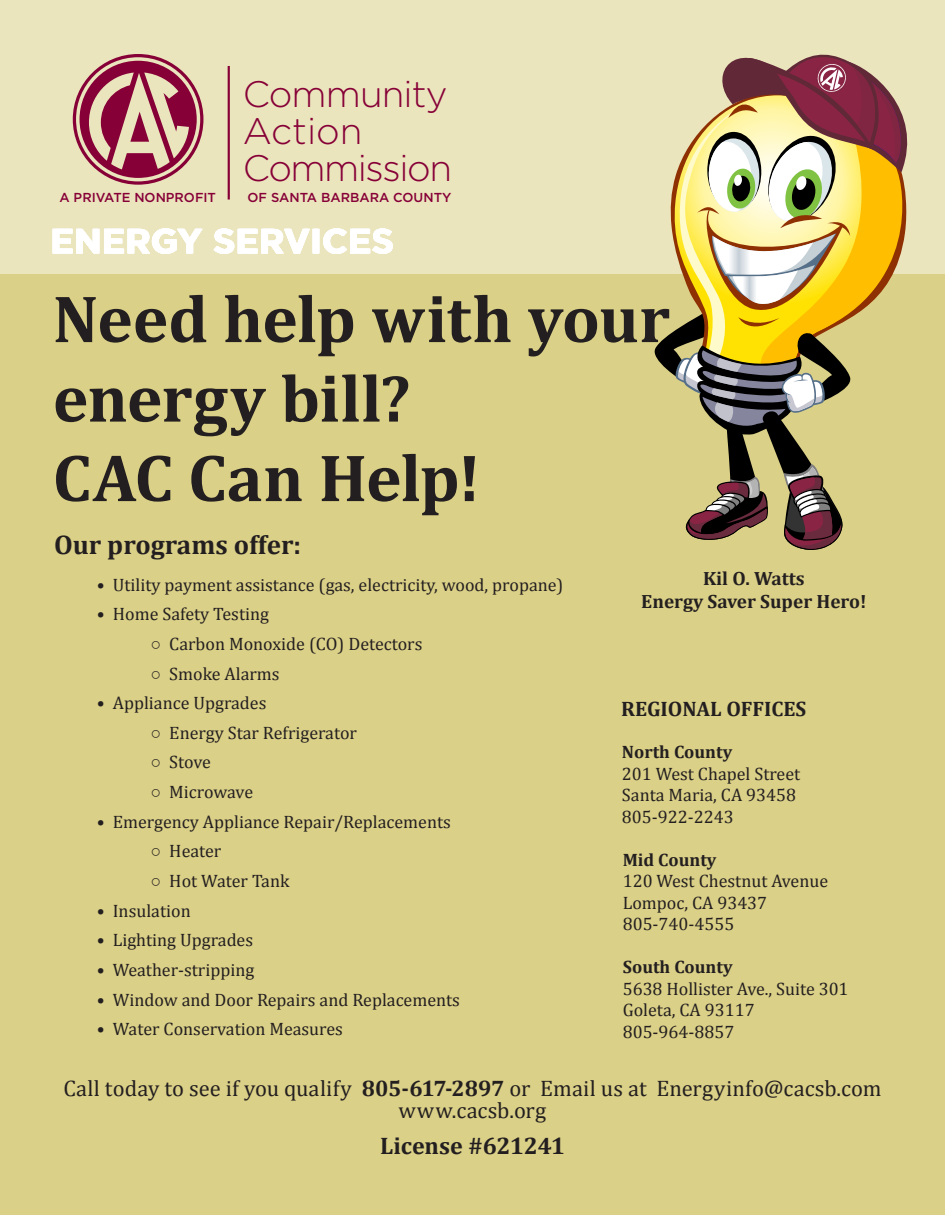
<style>
.page{position:relative;width:945px;height:1215px;background:#fff}
.page>*{position:absolute;margin:0;border:0;box-sizing:border-box;transform-origin:0 0}
.t1{font:700 67.5px "Cambria";letter-spacing:-.015em;color:#231f20}
.t2{font:300 36.75px/36.8px "Gotham";letter-spacing:-.025em;color:#860037}
.t3{font:700 27px "Cambria";color:#231f20}
.t4{font:700 24px "Cambria";letter-spacing:-.01em;color:#231f20}
.t5{font:22.5px "Cambria";letter-spacing:.005em;color:#231f20}
.t6{font:700 21px "Cambria";color:#231f20}
.t7{font:700 19.2px "Cambria";color:#231f20}
.t8{font:18px "Cambria";color:#231f20}
.t9{font:700 18px "Cambria";color:#231f20}
.t10{font:500 13.05px "Gotham";color:#860037}
.s1{font-family:"Century Gothic"}
.s2{font-weight:700}
</style>
<div class="page">
<div style="left:0;top:14px;width:945px;height:1201px;background:#dbd087"></div>
<div style="left:0;top:0;width:945px;height:274px;background:#ebe5bd"></div>
<svg style="left:80px;top:61px;width:117px;height:117px"></svg>
<hr style="left:228px;top:66px;width:2px;height:134px;background:#860037">
<div style="left:73px;top:54px;width:130px;height:131px;border:3px solid #860037;border-radius:50%"></div>
<svg style="left:53px;top:228px;width:340px;height:26px"></svg>
<svg style="left:654px;top:54px;width:254px;height:496px"></svg>
<p class="t2" style="left:243px;top:75px;width:211px">Community<br>Action<br>Commission</p>
<p class="t10" style="left:60px;top:190px;width:158px">A PRIVATE NONPROFIT</p>
<p class="t10" style="left:248px;top:190px;width:205px">OF SANTA BARBARA COUNTY</p>
<p class="t1" style="left:53px;top:278px;width:619px">Need help with your</p>
<p class="t1" style="left:53px;top:357px;width:359px">energy bill?</p>
<p class="t1" style="left:53px;top:437px;width:429px">CAC Can Help!</p>
<p class="t3" style="left:54px;top:529px;width:249px">Our programs offer:</p>
<p class="t8" style="left:97px;top:574px;width:468px">• Utility payment assistance (gas, electricity, wood, propane)</p>
<p class="t8" style="left:97px;top:603px;width:174px">• Home Safety Testing</p>
<p class="t8" style="left:151px;top:633px;width:273px"><span class="s1">○</span> Carbon Monoxide (CO) Detectors</p>
<p class="t8" style="left:151px;top:663px;width:131px"><span class="s1">○</span> Smoke Alarms</p>
<p class="t8" style="left:97px;top:692px;width:171px">• Appliance Upgrades</p>
<p class="t8" style="left:151px;top:722px;width:208px"><span class="s1">○</span> Energy Star Refrigerator</p>
<p class="t8" style="left:151px;top:752px;width:62px"><span class="s1">○</span> Stove</p>
<p class="t8" style="left:151px;top:781px;width:104px"><span class="s1">○</span> Microwave</p>
<p class="t8" style="left:97px;top:811px;width:356px">• Emergency Appliance Repair/Replacements</p>
<p class="t8" style="left:151px;top:841px;width:72px"><span class="s1">○</span> Heater</p>
<p class="t8" style="left:151px;top:870px;width:140px"><span class="s1">○</span> Hot Water Tank</p>
<p class="t8" style="left:97px;top:900px;width:95px">• Insulation</p>
<p class="t8" style="left:97px;top:930px;width:158px">• Lighting Upgrades</p>
<p class="t8" style="left:97px;top:959px;width:159px">• Weather-stripping</p>
<p class="t8" style="left:97px;top:989px;width:365px">• Window and Door Repairs and Replacements</p>
<p class="t8" style="left:97px;top:1019px;width:248px">• Water Conservation Measures</p>
<p class="t7" style="left:703px;top:567px;width:103px">Kil O. Watts</p>
<p class="t7" style="left:641px;top:590px;width:227px">Energy Saver Super Hero!</p>
<p class="t6" style="left:621px;top:696px;width:187px">REGIONAL OFFICES</p>
<p class="t9" style="left:622px;top:741px;width:112px">North County</p>
<p class="t8" style="left:622px;top:763px;width:180px">201 West Chapel Street</p>
<p class="t8" style="left:622px;top:785px;width:176px">Santa Maria, CA 93458</p>
<p class="t8" style="left:622px;top:806px;width:113px">805-922-2243</p>
<p class="t9" style="left:623px;top:849px;width:95px">Mid County</p>
<p class="t8" style="left:623px;top:871px;width:207px">120 West Chestnut Avenue</p>
<p class="t8" style="left:623px;top:892px;width:146px">Lompoc, CA 93437</p>
<p class="t8" style="left:623px;top:914px;width:113px">805-740-4555</p>
<p class="t9" style="left:623px;top:956px;width:111px">South County</p>
<p class="t8" style="left:623px;top:978px;width:227px">5638 Hollister Ave., Suite 301</p>
<p class="t8" style="left:623px;top:1000px;width:133px">Goleta, CA 93117</p>
<p class="t8" style="left:623px;top:1021px;width:113px">805-964-8857</p>
<p class="t5" style="left:63px;top:1075px;width:820px">Call today to see if you qualify <span class="s2">805-617-2897</span> or Email us at Energyinfo@cacsb.com</p>
<p class="t5" style="left:399px;top:1097px;width:149px">www.cacsb.org</p>
<p class="t4" style="left:380px;top:1131px;width:186px">License #621241</p>
</div>
